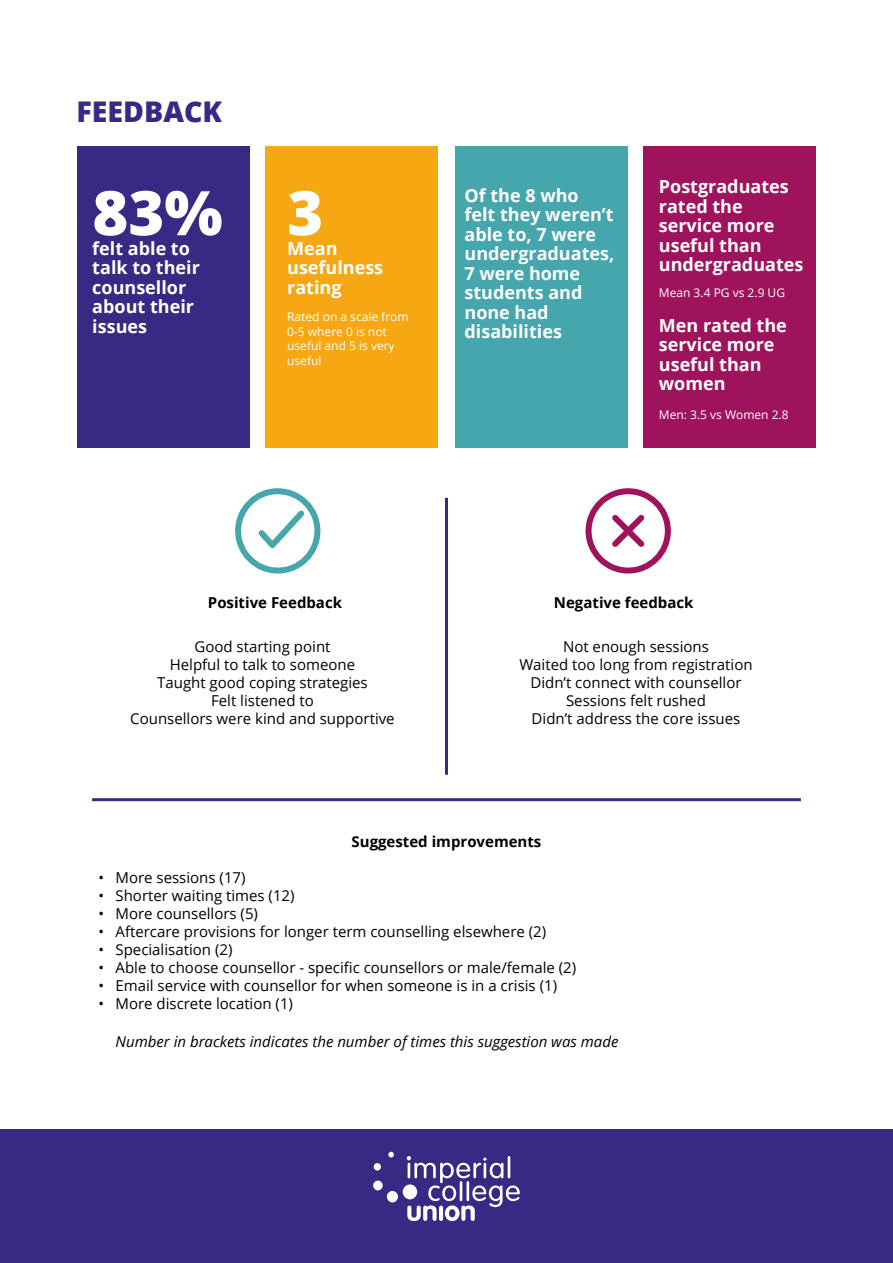
<style>
.page{position:relative;width:893px;height:1263px;background:#fff}
.page>*{position:absolute;margin:0;border:0;box-sizing:border-box;transform-origin:0 0}
.t1{font:800 61.5px "Open Sans";color:#fff}
.t2{font:800 28.5px "Open Sans";color:#372a85}
.t3{font:700 18px/19.5px "Open Sans";color:#fff}
.t4{font:15px "Open Sans";color:#000}
.t5{font:italic 15px "Open Sans";color:#000}
.t6{font:700 15px "Open Sans";color:#000}
.t7{font:12px/14.4px "Open Sans";color:#fff}
</style>
<div class="page">
<div style="left:77px;top:146px;width:172px;height:302px;background:#372a85"></div>
<div style="left:265px;top:146px;width:172px;height:302px;background:#f7a711"></div>
<div style="left:455px;top:146px;width:173px;height:302px;background:#45a6ad"></div>
<div style="left:643px;top:146px;width:173px;height:302px;background:#9f135c"></div>
<hr style="left:445px;top:498px;width:3px;height:277px;background:#372a85">
<hr style="left:92px;top:798px;width:709px;height:3px;background:#372a85">
<div style="left:235px;top:488px;width:85px;height:85px;border:6px solid #45a6ad;border-radius:50%"></div>
<svg style="left:258px;top:505px;width:52px;height:49px"></svg>
<div style="left:586px;top:488px;width:85px;height:85px;border:6px solid #9f135c;border-radius:50%"></div>
<svg style="left:612px;top:514px;width:33px;height:33px"></svg>
<div style="left:0;top:1129px;width:893px;height:134px;background:#372a85"></div>
<svg style="left:373px;top:1180px;width:10px;height:11px"></svg>
<svg style="left:388px;top:1152px;width:6px;height:5px"></svg>
<div style="left:403px;top:1184px;width:14px;height:15px;background:#fff;border-radius:50%"></div>
<div style="left:387px;top:1191px;width:11px;height:11px;background:#fff;border-radius:50%"></div>
<div style="left:374px;top:1163px;width:7px;height:7px;background:#fff;border-radius:50%"></div>
<svg style="left:407px;top:1156px;width:113px;height:66px"></svg>
<p class="t2" style="left:77px;top:90px;width:147px">FEEDBACK</p>
<p class="t1" style="left:92px;top:166px;width:132px">83%</p>
<p class="t3" style="left:92px;top:238px;width:109px">felt able to talk to their counsellor about their issues</p>
<p class="t3" style="left:464px;top:185px;width:151px">Of the 8 who<br>felt they weren’t able to, 7 were undergraduates,<br>7 were home students and none had disabilities</p>
<p class="t3" style="left:659px;top:177px;width:146px">Postgraduates rated the service more useful than undergraduates</p>
<p class="t1" style="left:287px;top:166px;width:38px">3</p>
<p class="t3" style="left:287px;top:238px;width:98px">Mean usefulness rating</p>
<p class="t7" style="left:287px;top:310px;width:123px">Rated on a scale from<br>0-5 where 0 is not useful and 5 is very useful</p>
<p class="t3" style="left:659px;top:315px;width:129px">Men rated the service more useful than women</p>
<p class="t7" style="left:659px;top:407px;width:131px">Men: 3.5 vs Women 2.8</p>
<p class="t7" style="left:659px;top:285px;width:128px">Mean 3.4 PG vs 2.9 UG</p>
<p class="t6" style="left:208px;top:592px;width:136px">Positive Feedback</p>
<p class="t6" style="left:554px;top:592px;width:141px">Negative feedback</p>
<p class="t4" style="left:194px;top:636px;width:138px">Good starting point</p>
<p class="t4" style="left:170px;top:654px;width:187px">Helpful to talk to someone</p>
<p class="t4" style="left:157px;top:672px;width:212px">Taught good coping strategies</p>
<p class="t4" style="left:211px;top:690px;width:104px">Felt listened to</p>
<p class="t4" style="left:130px;top:708px;width:266px">Counsellors were kind and supportive</p>
<p class="t4" style="left:563px;top:636px;width:147px">Not enough sessions</p>
<p class="t4" style="left:519px;top:654px;width:235px">Waited too long from registration</p>
<p class="t4" style="left:530px;top:672px;width:213px">Didn’t connect with counsellor</p>
<p class="t4" style="left:566px;top:690px;width:141px">Sessions felt rushed</p>
<p class="t4" style="left:532px;top:708px;width:210px">Didn’t address the core issues</p>
<p class="t6" style="left:352px;top:831px;width:191px">Suggested improvements</p>
<p class="t4" style="left:99px;top:867px;width:149px">• More sessions (17)</p>
<p class="t4" style="left:99px;top:885px;width:198px">• Shorter waiting times (12)</p>
<p class="t4" style="left:99px;top:903px;width:161px">• More counsellors (5)</p>
<p class="t4" style="left:99px;top:921px;width:449px">• Aftercare provisions for longer term counselling elsewhere (2)</p>
<p class="t4" style="left:99px;top:939px;width:135px">• Specialisation (2)</p>
<p class="t4" style="left:99px;top:957px;width:479px">• Able to choose counsellor - specific counsellors or male/female (2)</p>
<p class="t4" style="left:99px;top:975px;width:460px">• Email service with counsellor for when someone is in a crisis (1)</p>
<p class="t4" style="left:99px;top:993px;width:196px">• More discrete location (1)</p>
<p class="t5" style="left:116px;top:1031px;width:504px">Number in brackets indicates the number of times this suggestion was made</p>
</div>
